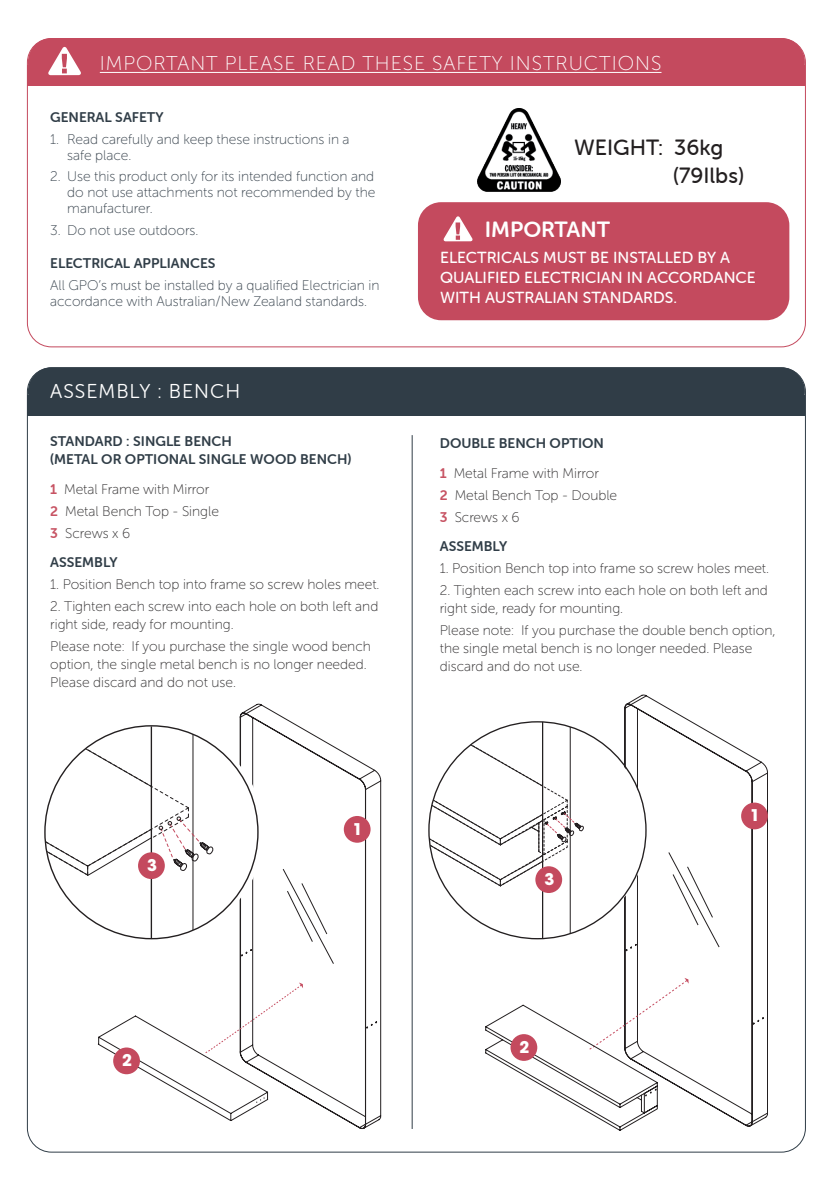
<style>
.page{position:relative;width:840px;height:1191px;background:#fff}
.page>*{position:absolute;margin:0;border:0;box-sizing:border-box;transform-origin:0 0}
.t1{font:22px "Museo Sans Rounded 500";color:#231f20}
.t2{font:22px "Museo Sans Rounded 700";color:#fff}
.t3{font:20px "Museo Sans Rounded 100";letter-spacing:.05em;color:#fff}
.t4{font:20px "Museo Sans Rounded 300";letter-spacing:.05em;color:#fff}
.t5{font:16px/20px "Museo Sans Rounded 500";color:#fff}
.t6{font:700 16px "ITC Avant Garde Pro";color:#fff}
.Body_copy_Bullet{font:14px/18px "Museo Sans Rounded 100";color:#312f30}
.Heading{font:14px/16px "Museo Sans Rounded 100";color:#38434d}
.Heading-2{font:14px/18px "Museo Sans Rounded 700";color:#303d47}
.Heading-3{font:14px "Museo Sans Rounded 100";color:#312f30}
.s1{font-family:"Museo Sans Rounded 700";color:#c75363}
</style>
<div class="page">
<svg style="left:623px;top:694px;width:145px;height:433px"></svg>
<svg style="left:485px;top:977px;width:203px;height:154px"></svg>
<svg style="left:239px;top:703px;width:142px;height:426px"></svg>
<svg style="left:97px;top:982px;width:206px;height:139px"></svg>
<div style="left:51px;top:726px;width:212px;height:212px;background:#fff;border-radius:50%"></div>
<div style="left:434px;top:726px;width:212px;height:212px;background:#fff;border-radius:50%"></div>
<div style="left:28px;top:367px;width:776px;height:48px;background:#303d47;border-radius:24px"></div>
<div style="left:28px;top:395px;width:776px;height:20px;background:#303d47"></div>
<div style="left:28px;top:38px;width:776px;height:48px;background:#c44a5e;border-radius:24px"></div>
<div style="left:28px;top:66px;width:776px;height:20px;background:#c44a5e"></div>
<hr style="left:100px;top:72px;width:561px;height:1px;background:#fff">
<svg style="left:48px;top:47px;width:33px;height:28px"></svg>
<div style="left:417px;top:202px;width:371px;height:118px;background:#c44a5e;border-radius:23px"></div>
<svg style="left:443px;top:216px;width:29px;height:25px"></svg>
<svg style="left:45px;top:726px;width:168px;height:212px"></svg>
<svg style="left:428px;top:722px;width:155px;height:216px"></svg>
<div style="left:343px;top:816px;width:27px;height:26px;background:#c44a5e;border-radius:50%"></div>
<div style="left:740px;top:802px;width:27px;height:27px;background:#c44a5e;border-radius:50%"></div>
<div style="left:113px;top:1047px;width:27px;height:27px;background:#c44a5e;border-radius:50%"></div>
<div style="left:510px;top:1034px;width:27px;height:26px;background:#c44a5e;border-radius:50%"></div>
<div style="left:138px;top:852px;width:27px;height:27px;background:#c44a5e;border-radius:50%"></div>
<div style="left:535px;top:866px;width:27px;height:27px;background:#c44a5e;border-radius:50%"></div>
<hr style="left:411px;top:435px;width:1px;height:694px;background:#303d47">
<img style="left:477px;top:109px;width:83px;height:83px">
<svg style="left:282px;top:868px;width:52px;height:96px"></svg>
<svg style="left:667px;top:851px;width:52px;height:97px"></svg>
<p class="t3" style="left:100px;top:53px;width:563px">IMPORTANT PLEASE READ THESE SAFETY INSTRUCTIONS</p>
<p class="Heading-2" style="left:50px;top:108px;width:115px">GENERAL SAFETY</p>
<p class="Heading" style="left:67px;top:131px;width:284px;text-indent:-17px">1. Read carefully and keep these instructions in a safe place.</p>
<p class="Heading" style="left:67px;top:169px;width:309px;text-align:justify;text-indent:-17px">2. Use this product only for its intended function and do not use attachments not recommended by the manufacturer.</p>
<p class="Heading" style="left:50px;top:222px;width:149px">3. Do not use outdoors.</p>
<p class="Heading-2" style="left:50px;top:254px;width:167px">ELECTRICAL APPLIANCES</p>
<p class="Heading" style="left:50px;top:277px;width:331px">All GPO’s must be installed by a qualified Electrician in accordance with Australian/New Zealand standards.</p>
<p class="t4" style="left:50px;top:380px;width:191px">ASSEMBLY : BENCH</p>
<p class="Heading-2" style="left:50px;top:432px;width:302px">STANDARD : SINGLE BENCH<br>(METAL OR OPTIONAL SINGLE WOOD BENCH)</p>
<p class="Heading-3" style="left:50px;top:481px;width:160px"><span class="s1">1</span> Metal Frame with Mirror</p>
<p class="Body_copy_Bullet" style="left:50px;top:502px;width:170px"><span class="s1">2</span> Metal Bench Top - Single</p>
<p class="Body_copy_Bullet" style="left:50px;top:524px;width:81px"><span class="s1">3</span> Screws x 6</p>
<p class="Heading-2" style="left:50px;top:553px;width:69px">ASSEMBLY</p>
<p class="Body_copy_Bullet" style="left:50px;top:576px;width:330px">1. Position Bench top into frame so screw holes meet.</p>
<p class="Body_copy_Bullet" style="left:50px;top:598px;width:329px">2. Tighten each screw into each hole on both left and right side, ready for mounting.</p>
<p class="Body_copy_Bullet" style="left:50px;top:637px;width:322px">Please note: If you purchase the single wood bench option, the single metal bench is no longer needed.<br>Please discard and do not use.</p>
<p class="t6" style="left:147px;top:854px;width:11px">3</p>
<p class="t6" style="left:352px;top:818px;width:11px">1</p>
<p class="t1" style="left:574px;top:136px;width:150px">WEIGHT: 36kg</p>
<p class="t1" style="left:672px;top:164px;width:72px">(79Ilbs)</p>
<p class="t2" style="left:484px;top:217px;width:127px">IMPORTANT</p>
<p class="t5" style="left:440px;top:247px;width:317px">ELECTRICALS MUST BE INSTALLED BY A<br>QUALIFIED ELECTRICIAN IN ACCORDANCE<br>WITH AUSTRALIAN STANDARDS.</p>
<p class="Heading-2" style="left:439px;top:434px;width:165px">DOUBLE BENCH OPTION</p>
<p class="Heading-3" style="left:439px;top:465px;width:160px"><span class="s1">1</span> Metal Frame with Mirror</p>
<p class="Body_copy_Bullet" style="left:439px;top:486px;width:179px"><span class="s1">2</span> Metal Bench Top - Double</p>
<p class="Body_copy_Bullet" style="left:439px;top:508px;width:81px"><span class="s1">3</span> Screws x 6</p>
<p class="Heading-2" style="left:439px;top:537px;width:69px">ASSEMBLY</p>
<p class="Body_copy_Bullet" style="left:439px;top:560px;width:330px">1. Position Bench top into frame so screw holes meet.</p>
<p class="Body_copy_Bullet" style="left:439px;top:582px;width:329px">2. Tighten each screw into each hole on both left and right side, ready for mounting.</p>
<p class="Body_copy_Bullet" style="left:439px;top:621px;width:337px">Please note: If you purchase the double bench option, the single metal bench is no longer needed. Please discard and do not use.</p>
<p class="t6" style="left:544px;top:868px;width:11px">3</p>
<p class="t6" style="left:749px;top:805px;width:11px">1</p>
<p class="t6" style="left:122px;top:1049px;width:11px">2</p>
<p class="t6" style="left:519px;top:1036px;width:11px">2</p>
</div>
